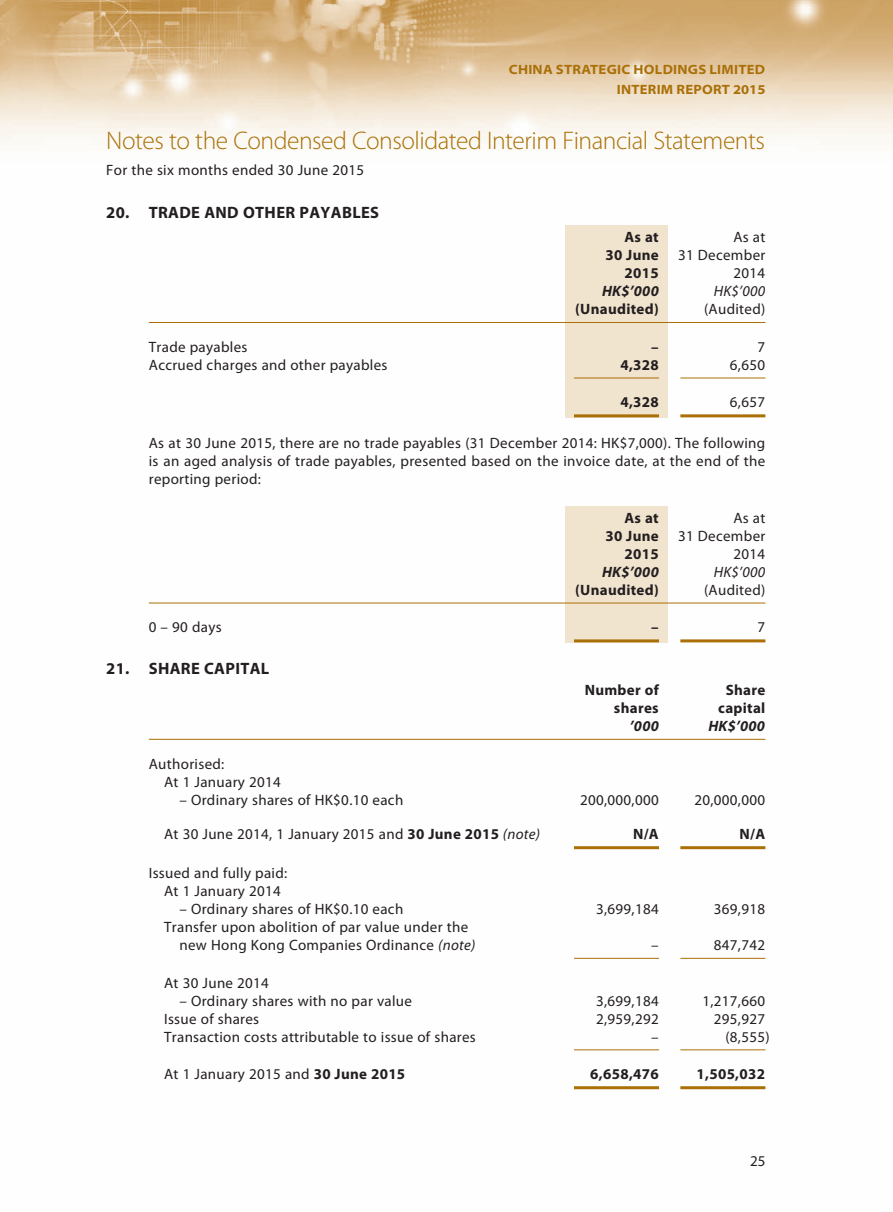
<style>
.page{position:relative;width:893px;height:1212px;background:#fff}
.page>*{position:absolute;margin:0;border:0;box-sizing:border-box;transform-origin:0 0}
.t1{font:300 25.5px "Myriad Pro";letter-spacing:-.02em;color:#aa7007}
.t2{font:700 16.5px "Myriad Pro";letter-spacing:.02em;color:#231f20}
.t3{font:15px/18px "Myriad Pro";letter-spacing:.02em;color:#231f20}
.t4{font:700 15px "Myriad Pro";letter-spacing:.02em;color:#231f20}
.t5{font:italic 700 15px "Myriad Pro";letter-spacing:.02em;color:#231f20}
.t6{font:italic 15px "Myriad Pro";letter-spacing:.02em;color:#231f20}
.t7{font:700 semi-expanded 13.5px/20.2px "Myriad Pro";letter-spacing:.02em;color:#aa7007;text-align:right}
.s1{font-weight:700}
.s2{font-style:italic}
</style>
<div class="page">
<img style="left:0;top:0;width:893px;height:1090px">
<div style="left:566px;top:225px;width:102px;height:192px;background:#f1e4cf"></div>
<hr style="left:149px;top:322px;width:616px;height:1px;background:#aa7007">
<hr style="left:574px;top:378px;width:85px;height:1px;background:#aa7007">
<hr style="left:680px;top:378px;width:85px;height:1px;background:#aa7007">
<hr style="left:574px;top:414px;width:85px;height:3px;background:#aa7007">
<hr style="left:680px;top:414px;width:85px;height:3px;background:#aa7007">
<div style="left:566px;top:506px;width:102px;height:136px;background:#f1e4cf"></div>
<hr style="left:149px;top:603px;width:616px;height:1px;background:#aa7007">
<hr style="left:574px;top:639px;width:85px;height:3px;background:#aa7007">
<hr style="left:680px;top:639px;width:85px;height:3px;background:#aa7007">
<hr style="left:149px;top:739px;width:616px;height:1px;background:#aa7007">
<hr style="left:574px;top:846px;width:85px;height:3px;background:#aa7007">
<hr style="left:680px;top:846px;width:85px;height:3px;background:#aa7007">
<hr style="left:574px;top:958px;width:85px;height:1px;background:#aa7007">
<hr style="left:680px;top:958px;width:85px;height:1px;background:#aa7007">
<hr style="left:574px;top:1049px;width:85px;height:1px;background:#aa7007">
<hr style="left:680px;top:1049px;width:85px;height:1px;background:#aa7007">
<hr style="left:574px;top:1086px;width:85px;height:3px;background:#aa7007">
<hr style="left:680px;top:1086px;width:85px;height:3px;background:#aa7007">
<p class="t7" style="left:509px;top:59px;width:258px">CHINA STRATEGIC HOLDINGS LIMITED<br>INTERIM REPORT 2015</p>
<h1 class="t1" style="left:106px;top:125px;width:660px">Notes to the Condensed Consolidated Interim Financial Statements</h1>
<p class="t3" style="left:106px;top:161px;width:259px">For the six months ended 30 June 2015</p>
<p class="t2" style="left:106px;top:202px;width:274px">20. TRADE AND OTHER PAYABLES</p>
<p class="t4" style="left:624px;top:228px;width:36px">As at</p>
<p class="t3" style="left:733px;top:228px;width:34px">As at</p>
<p class="t4" style="left:605px;top:246px;width:55px">30 June</p>
<p class="t3" style="left:678px;top:246px;width:89px">31 December</p>
<p class="t4" style="left:625px;top:264px;width:36px">2015</p>
<p class="t3" style="left:733px;top:264px;width:33px">2014</p>
<p class="t5" style="left:602px;top:282px;width:58px">HK$’000</p>
<p class="t6" style="left:714px;top:282px;width:53px">HK$’000</p>
<p class="t4" style="left:575px;top:300px;width:85px">(Unaudited)</p>
<p class="t3" style="left:704px;top:300px;width:63px">(Audited)</p>
<p class="t3" style="left:149px;top:338px;width:100px">Trade payables</p>
<p class="t4" style="left:651px;top:337px;width:9px">–</p>
<p class="t3" style="left:757px;top:338px;width:9px">7</p>
<p class="t3" style="left:149px;top:356px;width:240px">Accrued charges and other payables</p>
<p class="t4" style="left:620px;top:355px;width:40px">4,328</p>
<p class="t3" style="left:730px;top:356px;width:37px">6,650</p>
<p class="t4" style="left:620px;top:393px;width:40px">4,328</p>
<p class="t3" style="left:730px;top:393px;width:37px">6,657</p>
<p class="t3" style="left:149px;top:434px;width:618px;text-align:justify">As at 30 June 2015, there are no trade payables (31 December 2014: HK$7,000). The following is an aged analysis of trade payables, presented based on the invoice date, at the end of the reporting period:</p>
<p class="t4" style="left:624px;top:508px;width:36px">As at</p>
<p class="t3" style="left:733px;top:509px;width:34px">As at</p>
<p class="t4" style="left:605px;top:526px;width:55px">30 June</p>
<p class="t3" style="left:678px;top:527px;width:89px">31 December</p>
<p class="t4" style="left:625px;top:544px;width:36px">2015</p>
<p class="t3" style="left:733px;top:545px;width:33px">2014</p>
<p class="t5" style="left:602px;top:562px;width:58px">HK$’000</p>
<p class="t6" style="left:714px;top:563px;width:53px">HK$’000</p>
<p class="t4" style="left:575px;top:580px;width:85px">(Unaudited)</p>
<p class="t3" style="left:704px;top:581px;width:63px">(Audited)</p>
<p class="t3" style="left:149px;top:618px;width:74px">0 – 90 days</p>
<p class="t4" style="left:651px;top:618px;width:9px">–</p>
<p class="t3" style="left:757px;top:618px;width:9px">7</p>
<p class="t2" style="left:106px;top:658px;width:165px">21. SHARE CAPITAL</p>
<p class="t4" style="left:585px;top:680px;width:76px">Number of</p>
<p class="t4" style="left:726px;top:680px;width:41px">Share</p>
<p class="t4" style="left:614px;top:698px;width:46px">shares</p>
<p class="t4" style="left:718px;top:698px;width:49px">capital</p>
<p class="t5" style="left:630px;top:716px;width:30px">’000</p>
<p class="t5" style="left:708px;top:716px;width:58px">HK$’000</p>
<p class="t3" style="left:164px;top:754px;width:118px;text-indent:-15px">Authorised:<br>At 1 January 2014</p>
<p class="t3" style="left:179px;top:790px;width:225px">– Ordinary shares of HK$0.10 each</p>
<p class="t3" style="left:580px;top:790px;width:80px">200,000,000</p>
<p class="t3" style="left:694px;top:790px;width:72px">20,000,000</p>
<p class="t3" style="left:164px;top:825px;width:377px">At 30 June 2014, 1 January 2015 and <span class="s1">30 June 2015</span> <span class="s2">(note)</span></p>
<p class="t4" style="left:633px;top:824px;width:27px">N/A</p>
<p class="t4" style="left:740px;top:824px;width:27px">N/A</p>
<p class="t3" style="left:149px;top:864px;width:140px;text-align:center">Issued and fully paid:<br>At 1 January 2014</p>
<p class="t3" style="left:179px;top:900px;width:225px">– Ordinary shares of HK$0.10 each</p>
<p class="t3" style="left:596px;top:900px;width:64px">3,699,184</p>
<p class="t3" style="left:714px;top:900px;width:53px">369,918</p>
<p class="t3" style="left:179px;top:918px;width:298px;text-indent:-15px">Transfer upon abolition of par value under the new Hong Kong Companies Ordinance <span class="s2">(note)</span></p>
<p class="t3" style="left:651px;top:936px;width:9px">–</p>
<p class="t3" style="left:714px;top:936px;width:53px">847,742</p>
<p class="t3" style="left:164px;top:973px;width:106px">At 30 June 2014</p>
<p class="t3" style="left:179px;top:991px;width:234px">– Ordinary shares with no par value</p>
<p class="t3" style="left:596px;top:991px;width:64px">3,699,184</p>
<p class="t3" style="left:702px;top:991px;width:64px">1,217,660</p>
<p class="t3" style="left:164px;top:1009px;width:97px">Issue of shares</p>
<p class="t3" style="left:596px;top:1009px;width:64px">2,959,292</p>
<p class="t3" style="left:714px;top:1009px;width:53px">295,927</p>
<p class="t3" style="left:164px;top:1027px;width:313px">Transaction costs attributable to issue of shares</p>
<p class="t3" style="left:651px;top:1027px;width:9px">–</p>
<p class="t3" style="left:725px;top:1027px;width:46px">(8,555)</p>
<p class="t3" style="left:164px;top:1065px;width:243px">At 1 January 2015 and <span class="s1">30 June 2015</span></p>
<p class="t4" style="left:590px;top:1064px;width:70px">6,658,476</p>
<p class="t4" style="left:697px;top:1064px;width:70px">1,505,032</p>
<p class="t3" style="left:750px;top:1151px;width:17px">25</p>
</div>
